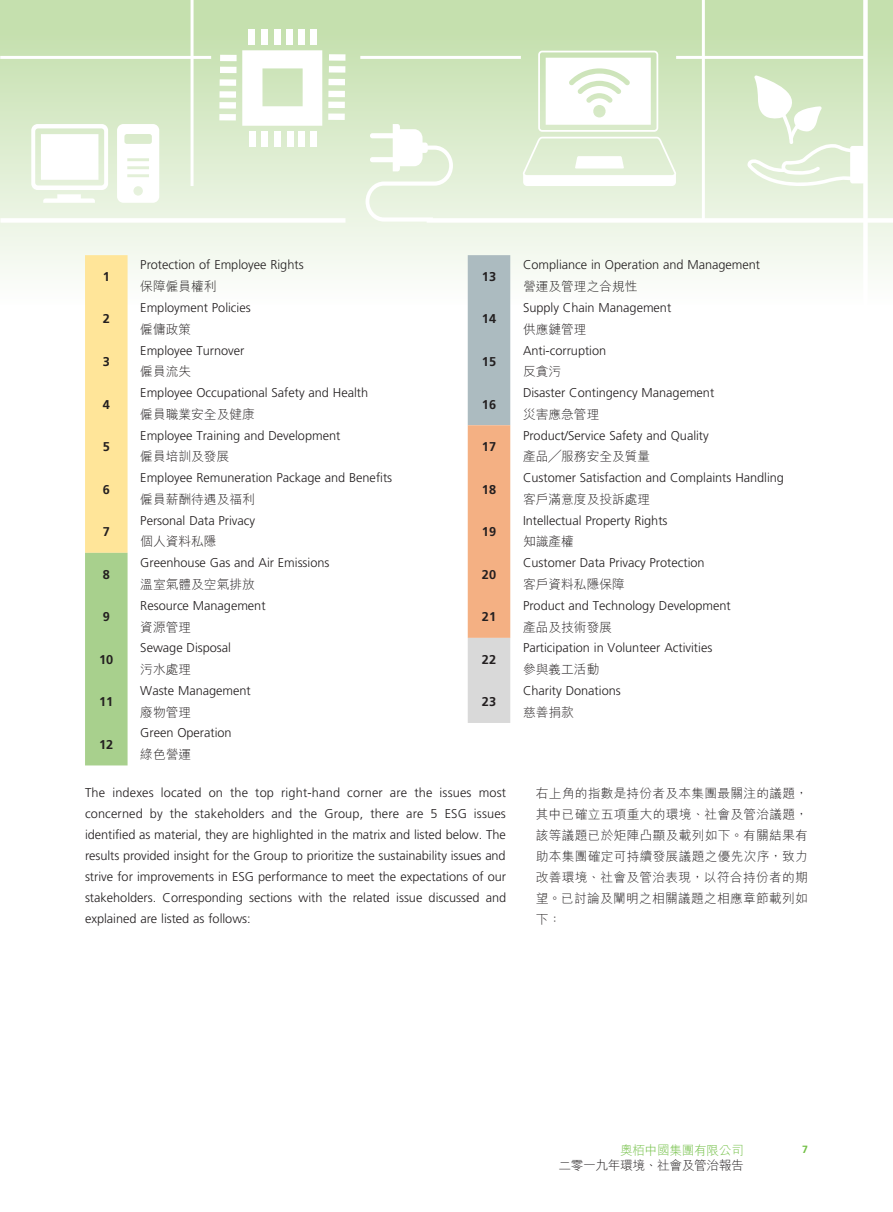
<style>
.page{position:relative;width:893px;height:1212px;background:#fff}
.page>*{position:absolute;margin:0;border:0;box-sizing:border-box;transform-origin:0 0}
._00_txt{font:300 12.75px/21px "Frutiger LT Std";color:#231f20;text-align:justify}
._00_txt-2{font:300 12.75px "M Hei HK";color:#231f20}
._000_txt_c{font:300 12.75px/21px "M Hei HK";letter-spacing:.02em;color:#231f20;text-align:justify}
._00_txt-3{font:700 12.75px "Frutiger LT Std";color:#231f20}
._000_txt_c-2{font:300 12.75px "M Hei HK";letter-spacing:-.03em;color:#231f20}
.t1{font:300 12.75px "M Hei HK";letter-spacing:-.03em;color:#71bf44}
.t2{font:700 10.5px "Frutiger LT Std";color:#71bf44}
</style>
<div class="page">
<div style="left:0;top:0;width:893px;height:305px;background:linear-gradient(to bottom,#c0dda7,#fdfefd)"></div>
<hr style="left:0;top:56px;width:211px;height:3px;background:#fff">
<hr style="left:360px;top:56px;width:161px;height:3px;background:#fff">
<hr style="left:676px;top:56px;width:189px;height:3px;background:#fff">
<div style="left:0;top:218px;width:345px;height:5px;background:#fff"></div>
<div style="left:427px;top:218px;width:466px;height:5px;background:#fff"></div>
<div style="left:863px;top:0;width:5px;height:305px;background:#fff"></div>
<hr style="left:702px;top:0;width:3px;height:220px;background:#fff">
<hr style="left:191px;top:0;width:3px;height:186px;background:#fff">
<svg style="left:747px;top:75px;width:108px;height:113px"></svg>
<div style="left:850px;top:146px;width:15px;height:37px;background:#fff;border-radius:2px"></div>
<svg style="left:242px;top:50px;width:80px;height:76px"></svg>
<div style="left:249px;top:29px;width:6px;height:16px;background:#fff"></div>
<div style="left:261px;top:29px;width:7px;height:16px;background:#fff"></div>
<div style="left:274px;top:29px;width:7px;height:16px;background:#fff"></div>
<div style="left:287px;top:29px;width:6px;height:16px;background:#fff"></div>
<div style="left:298px;top:29px;width:6px;height:16px;background:#fff"></div>
<div style="left:310px;top:29px;width:7px;height:16px;background:#fff"></div>
<div style="left:249px;top:131px;width:6px;height:16px;background:#fff"></div>
<div style="left:261px;top:131px;width:7px;height:16px;background:#fff"></div>
<div style="left:274px;top:132px;width:7px;height:15px;background:#fff"></div>
<div style="left:287px;top:132px;width:6px;height:15px;background:#fff"></div>
<div style="left:298px;top:132px;width:7px;height:15px;background:#fff"></div>
<div style="left:310px;top:132px;width:7px;height:15px;background:#fff"></div>
<div style="left:329px;top:54px;width:16px;height:7px;background:#fff"></div>
<div style="left:329px;top:66px;width:16px;height:7px;background:#fff"></div>
<div style="left:328px;top:79px;width:17px;height:6px;background:#fff"></div>
<div style="left:328px;top:91px;width:17px;height:6px;background:#fff"></div>
<div style="left:328px;top:102px;width:17px;height:6px;background:#fff"></div>
<div style="left:328px;top:113px;width:17px;height:7px;background:#fff"></div>
<div style="left:220px;top:55px;width:17px;height:6px;background:#fff"></div>
<div style="left:220px;top:67px;width:17px;height:6px;background:#fff"></div>
<div style="left:220px;top:79px;width:16px;height:7px;background:#fff"></div>
<div style="left:220px;top:91px;width:16px;height:7px;background:#fff"></div>
<div style="left:219px;top:102px;width:17px;height:7px;background:#fff"></div>
<div style="left:219px;top:114px;width:17px;height:6px;background:#fff"></div>
<svg style="left:31px;top:124px;width:77px;height:79px"></svg>
<svg style="left:117px;top:124px;width:42px;height:79px"></svg>
<svg style="left:366px;top:124px;width:87px;height:98px"></svg>
<svg style="left:523px;top:51px;width:153px;height:135px"></svg>
<svg style="left:85px;top:255px;width:43px;height:510px;background:#dbdc95"></svg>
<svg style="left:468px;top:255px;width:42px;height:468px;background:#d4bba8"></svg>
<p class="_00_txt-3" style="left:103px;top:269px;width:9px">1</p>
<p class="_00_txt" style="left:140px;top:255px;width:165px">Protection of Employee Rights</p>
<p class="_00_txt" style="left:523px;top:255px;width:239px">Compliance in Operation and Management</p>
<p class="_00_txt-3" style="left:482px;top:269px;width:16px">13</p>
<p class="_00_txt-2" style="left:140px;top:278px;width:78px">保障僱員權利</p>
<p class="_00_txt-2" style="left:523px;top:278px;width:116px">營運及管理之合規性</p>
<p class="_00_txt-3" style="left:103px;top:311px;width:9px">2</p>
<p class="_00_txt" style="left:140px;top:297px;width:112px">Employment Policies</p>
<p class="_00_txt" style="left:523px;top:297px;width:150px">Supply Chain Management</p>
<p class="_00_txt-3" style="left:482px;top:311px;width:16px">14</p>
<p class="_00_txt-2" style="left:140px;top:320px;width:52px">僱傭政策</p>
<p class="_00_txt-2" style="left:523px;top:320px;width:65px">供應鏈管理</p>
<p class="_00_txt-3" style="left:103px;top:354px;width:9px">3</p>
<p class="_00_txt" style="left:140px;top:340px;width:106px">Employee Turnover</p>
<p class="_00_txt" style="left:523px;top:340px;width:85px">Anti-corruption</p>
<p class="_00_txt-3" style="left:482px;top:354px;width:16px">15</p>
<p class="_00_txt-2" style="left:140px;top:363px;width:52px">僱員流失</p>
<p class="_00_txt-2" style="left:523px;top:363px;width:40px">反貪污</p>
<p class="_00_txt-3" style="left:103px;top:397px;width:9px">4</p>
<p class="_00_txt" style="left:140px;top:382px;width:229px">Employee Occupational Safety and Health</p>
<p class="_00_txt" style="left:523px;top:382px;width:193px">Disaster Contingency Management</p>
<p class="_00_txt-3" style="left:482px;top:397px;width:16px">16</p>
<p class="_00_txt-2" style="left:140px;top:405px;width:116px">僱員職業安全及健康</p>
<p class="_00_txt-2" style="left:523px;top:405px;width:78px">災害應急管理</p>
<p class="_00_txt-3" style="left:103px;top:439px;width:9px">5</p>
<p class="_00_txt" style="left:523px;top:425px;width:187px">Product/Service Safety and Quality</p>
<p class="_00_txt" style="left:140px;top:425px;width:202px">Employee Training and Development</p>
<p class="_00_txt-3" style="left:482px;top:439px;width:16px">17</p>
<p class="_00_txt-2" style="left:140px;top:448px;width:91px">僱員培訓及發展</p>
<p class="_00_txt-2" style="left:523px;top:448px;width:129px">產品╱服務安全及質量</p>
<p class="_00_txt-3" style="left:103px;top:482px;width:9px">6</p>
<p class="_00_txt" style="left:140px;top:467px;width:253px">Employee Remuneration Package and Benefits</p>
<p class="_00_txt" style="left:523px;top:467px;width:263px">Customer Satisfaction and Complaints Handling</p>
<p class="_00_txt-3" style="left:482px;top:482px;width:16px">18</p>
<p class="_00_txt-2" style="left:140px;top:490px;width:116px">僱員薪酬待遇及福利</p>
<p class="_00_txt-2" style="left:523px;top:490px;width:129px">客戶滿意度及投訴處理</p>
<p class="_00_txt-3" style="left:103px;top:524px;width:9px">7</p>
<p class="_00_txt" style="left:140px;top:510px;width:116px">Personal Data Privacy</p>
<p class="_00_txt" style="left:523px;top:510px;width:146px">Intellectual Property Rights</p>
<p class="_00_txt-3" style="left:482px;top:524px;width:16px">19</p>
<p class="_00_txt-2" style="left:140px;top:533px;width:78px">個人資料私隱</p>
<p class="_00_txt-2" style="left:523px;top:533px;width:52px">知識產權</p>
<p class="_00_txt-3" style="left:103px;top:567px;width:9px">8</p>
<p class="_00_txt" style="left:140px;top:552px;width:191px">Greenhouse Gas and Air Emissions</p>
<p class="_00_txt" style="left:523px;top:552px;width:183px">Customer Data Privacy Protection</p>
<p class="_00_txt-3" style="left:482px;top:567px;width:16px">20</p>
<p class="_00_txt-2" style="left:140px;top:575px;width:116px">溫室氣體及空氣排放</p>
<p class="_00_txt-2" style="left:523px;top:575px;width:103px">客戶資料私隱保障</p>
<p class="_00_txt-3" style="left:103px;top:609px;width:9px">9</p>
<p class="_00_txt" style="left:523px;top:595px;width:209px">Product and Technology Development</p>
<p class="_00_txt" style="left:140px;top:595px;width:127px">Resource Management</p>
<p class="_00_txt-3" style="left:482px;top:609px;width:16px">21</p>
<p class="_00_txt-2" style="left:140px;top:618px;width:52px">資源管理</p>
<p class="_00_txt-2" style="left:523px;top:618px;width:91px">產品及技術發展</p>
<p class="_00_txt-3" style="left:99px;top:652px;width:16px">10</p>
<p class="_00_txt" style="left:140px;top:637px;width:92px">Sewage Disposal</p>
<p class="_00_txt" style="left:523px;top:637px;width:191px">Participation in Volunteer Activities</p>
<p class="_00_txt-3" style="left:482px;top:652px;width:16px">22</p>
<p class="_00_txt-2" style="left:140px;top:660px;width:52px">污水處理</p>
<p class="_00_txt-2" style="left:523px;top:660px;width:78px">參與義工活動</p>
<p class="_00_txt-3" style="left:99px;top:694px;width:16px">11</p>
<p class="_00_txt" style="left:523px;top:680px;width:99px">Charity Donations</p>
<p class="_00_txt" style="left:140px;top:680px;width:112px">Waste Management</p>
<p class="_00_txt-3" style="left:482px;top:694px;width:16px">23</p>
<p class="_00_txt-2" style="left:140px;top:703px;width:52px">廢物管理</p>
<p class="_00_txt-2" style="left:523px;top:703px;width:52px">慈善捐款</p>
<p class="_00_txt" style="left:140px;top:722px;width:93px">Green Operation</p>
<p class="_00_txt-2" style="left:140px;top:745px;width:52px">綠色營運</p>
<p class="_00_txt" style="left:85px;top:782px;width:423px">The indexes located on the top right-hand corner are the issues most concerned by the stakeholders and the Group, there are 5 ESG issues identified as material, they are highlighted in the matrix and listed below. The results provided insight for the Group to prioritize the sustainability issues and strive for improvements in ESG performance to meet the expectations of our stakeholders. Corresponding sections with the related issue discussed and explained are listed as follows:</p>
<p class="_000_txt_c" style="left:536px;top:782px;width:274px">右上角的指數是持份者及本集團最關注的議題，其中已確立五項重大的環境、社會及管治議題，該等議題已於矩陣凸顯及載列如下。有關結果有助本集團確定可持續發展議題之優先次序，致力改善環境、社會及管治表現，以符合持份者的期望。已討論及闡明之相關議題之相應章節載列如下：</p>
<p class="_00_txt-3" style="left:99px;top:737px;width:16px">12</p>
<p class="t1" style="left:620px;top:1141px;width:125px">奧栢中國集團有限公司</p>
<p class="t2" style="left:802px;top:1143px;width:7px">7</p>
<p class="_000_txt_c-2" style="left:558px;top:1156px;width:187px">二零一九年環境、社會及管治報告</p>
</div>
